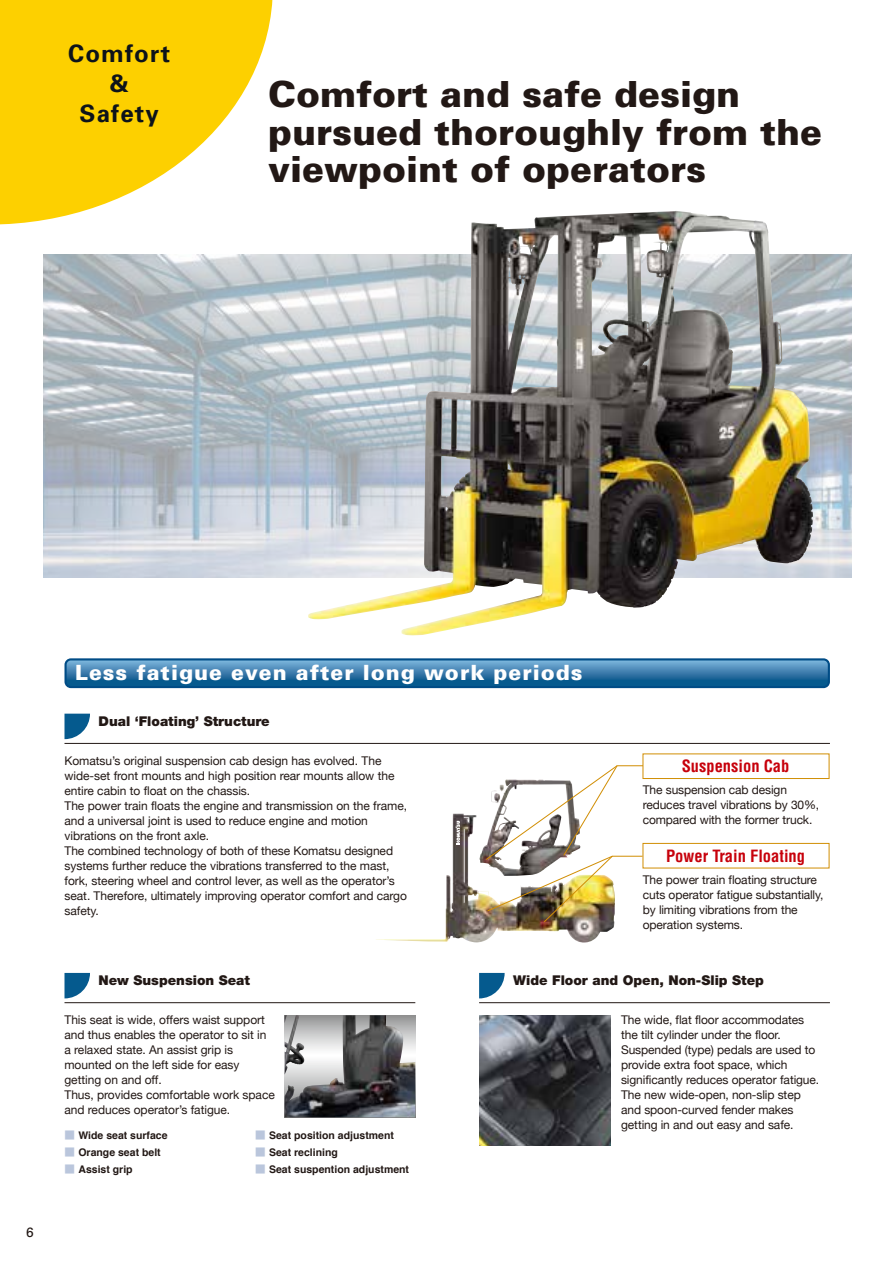
<style>
.page{position:relative;width:893px;height:1263px;background:#fff}
.page>*{position:absolute;margin:0;border:0;box-sizing:border-box;transform-origin:0 0}
.t1{font:900 36px/37.5px "Univers";color:#221815}
.t2{font:700 24px/30px "Univers";letter-spacing:.05em;color:#0d131a;text-align:center}
.t3{font:900 21px "Univers";letter-spacing:.05em;color:#fff}
.t4{font:700 condensed 16.5px "Helvetica";color:#c7000b}
.t5{font:900 13.5px "Helvetica Neue";color:#221815}
.t6{font:13.5px "Univers";color:#221815}
.t7{font:12px/15px "Helvetica Neue";letter-spacing:-.005em;color:#221815}
.t8{font:700 10.5px "Helvetica";color:#221815}
.s1{font-family:"Shin Go Pro";font-weight:500;color:#bac6dc}
</style>
<div class="page">
<svg style="left:0;top:0;width:273px;height:225px;fill:#fdd000"></svg>
<img style="left:43px;top:254px;width:808px;height:323px">
<img style="left:308px;top:211px;width:385px;height:425px">
<div style="left:643px;top:754px;width:186px;height:25px;background:#fff;border:1px solid #d18e04"></div>
<div style="left:643px;top:843px;width:186px;height:25px;background:#fff;border:1px solid #d18e04"></div>
<img style="left:479px;top:845px;width:7px;height:19px">
<img style="left:486px;top:765px;width:157px;height:157px">
<svg style="left:456px;top:821px;width:4px;height:22px"></svg>
<svg style="left:479px;top:973px;width:26px;height:25px"></svg>
<hr style="left:479px;top:1002px;width:351px;height:1px;background:#221815">
<img style="left:479px;top:1015px;width:131px;height:131px">
<img style="left:285px;top:1015px;width:130px;height:102px">
<div style="left:64px;top:658px;width:766px;height:30px;background:#004c86;border-radius:6px"></div>
<svg style="left:67px;top:660px;width:761px;height:26px"></svg>
<svg style="left:64px;top:714px;width:26px;height:25px"></svg>
<hr style="left:64px;top:743px;width:766px;height:1px;background:#221815">
<svg style="left:64px;top:973px;width:26px;height:25px"></svg>
<hr style="left:64px;top:1002px;width:351px;height:1px;background:#221815">
<h2 class="t2" style="left:68px;top:38px;width:103px">Comfort &amp;<br>Safety</h2>
<h1 class="t1" style="left:268px;top:75px;width:556px">Comfort and safe design pursued thoroughly from the viewpoint of operators</h1>
<p class="t6" style="left:26px;top:1223px;width:9px">6</p>
<h3 class="t3" style="left:75px;top:659px;width:509px">Less fatigue even after long work periods</h3>
<p class="t5" style="left:99px;top:713px;width:173px">Dual ‘Floating’ Structure</p>
<p class="t7" style="left:64px;top:754px;width:344px">Komatsu’s original suspension cab design has evolved. The wide-set front mounts and high position rear mounts allow the entire cabin to float on the chassis.<br>The power train floats the engine and transmission on the frame, and a universal joint is used to reduce engine and motion vibrations on the front axle.<br>The combined technology of both of these Komatsu designed systems further reduce the vibrations transferred to the mast, fork, steering wheel and control lever, as well as the operator’s seat. Therefore, ultimately improving operator comfort and cargo safety.</p>
<p class="t5" style="left:99px;top:972px;width:153px">New Suspension Seat</p>
<p class="t7" style="left:64px;top:1013px;width:212px">This seat is wide, offers waist support and thus enables the operator to sit in a relaxed state. An assist grip is mounted on the left side for easy getting on and off.<br>Thus, provides comfortable work space and reduces operator’s fatigue.</p>
<p class="t8" style="left:64px;top:1127px;width:105px"><span class="s1">■</span> Wide seat surface</p>
<p class="t8" style="left:255px;top:1127px;width:140px"><span class="s1">■</span> Seat position adjustment</p>
<p class="t8" style="left:64px;top:1144px;width:98px"><span class="s1">■</span> Orange seat belt</p>
<p class="t8" style="left:64px;top:1161px;width:70px"><span class="s1">■</span> Assist grip</p>
<p class="t8" style="left:255px;top:1144px;width:84px"><span class="s1">■</span> Seat reclining</p>
<p class="t8" style="left:255px;top:1161px;width:156px"><span class="s1">■</span> Seat suspention adjustment</p>
<h3 class="t4" style="left:682px;top:756px;width:109px">Suspension Cab</h3>
<p class="t7" style="left:643px;top:783px;width:178px">The suspension cab design reduces travel vibrations by 30%, compared with the former truck.</p>
<h3 class="t4" style="left:666px;top:845px;width:141px">Power Train Floating</h3>
<p class="t7" style="left:643px;top:873px;width:182px">The power train floating structure cuts operator fatigue substantially, by limiting vibrations from the operation systems.</p>
<p class="t5" style="left:513px;top:972px;width:252px">Wide Floor and Open, Non-Slip Step</p>
<p class="t7" style="left:621px;top:1013px;width:200px">The wide, flat floor accommodates the tilt cylinder under the floor.<br>Suspended (type) pedals are used to provide extra foot space, which significantly reduces operator fatigue.<br>The new wide-open, non-slip step and spoon-curved fender makes getting in and out easy and safe.</p>
</div>
